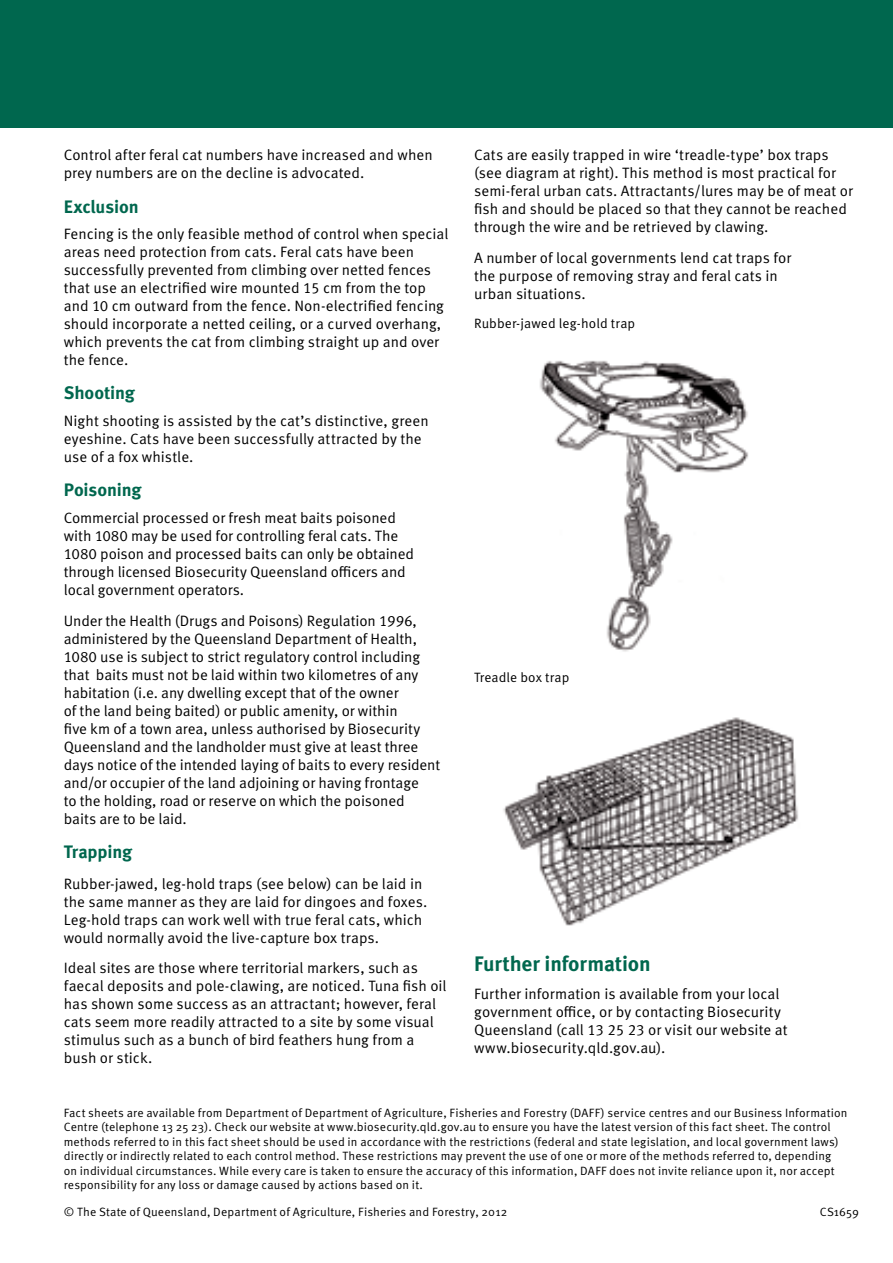
<style>
.page{position:relative;width:893px;height:1263px;background:#fff}
.page>*{position:absolute;margin:0;border:0;box-sizing:border-box;transform-origin:0 0}
.header01{font:700 21px "Meta OT";letter-spacing:-.01em;color:#00674e}
.header02{font:700 18px "Meta OT";letter-spacing:-.01em;color:#00674e}
.bodycopy{font:700 18px "Meta OT";letter-spacing:-.01em;color:#00674e}
.bodycopy-2{font:15px/18px "Meta OT";color:#000}
.t1{font:13.5px "Meta OT";letter-spacing:.005em;color:#000}
.imprint{font:12px/14.4px "Meta OT";letter-spacing:.015em;color:#000}
</style>
<div class="page">
<div style="left:0;top:0;width:893px;height:128px;background:#00674e"></div>
<img style="left:540px;top:360px;width:209px;height:292px">
<img style="left:503px;top:717px;width:295px;height:208px">
<p class="bodycopy-2" style="left:64px;top:146px;width:370px">Control after feral cat numbers have increased and when prey numbers are on the decline is advocated.</p>
<p class="header02" style="left:64px;top:195px;width:77px">Exclusion</p>
<p class="bodycopy-2" style="left:64px;top:225px;width:386px">Fencing is the only feasible method of control when special areas need protection from cats. Feral cats have been successfully prevented from climbing over netted fences that use an electrified wire mounted 15 cm from the top and 10 cm outward from the fence. Non-electrified fencing should incorporate a netted ceiling, or a curved overhang, which prevents the cat from climbing straight up and over the fence.</p>
<p class="header02" style="left:64px;top:382px;width:73px">Shooting</p>
<p class="bodycopy-2" style="left:64px;top:412px;width:366px">Night shooting is assisted by the cat’s distinctive, green eyeshine. Cats have been successfully attracted by the use of a fox whistle.</p>
<p class="header02" style="left:64px;top:479px;width:79px">Poisoning</p>
<p class="bodycopy-2" style="left:64px;top:509px;width:352px">Commercial processed or fresh meat baits poisoned with 1080 may be used for controlling feral cats. The 1080 poison and processed baits can only be obtained through licensed Biosecurity Queensland officers and local government operators.</p>
<p class="bodycopy-2" style="left:64px;top:611px;width:378px">Under the Health (Drugs and Poisons) Regulation 1996, administered by the Queensland Department of Health, 1080 use is subject to strict regulatory control including that baits must not be laid within two kilometres of any habitation (i.e. any dwelling except that of the owner<br>of the land being baited) or public amenity, or within<br>five km of a town area, unless authorised by Biosecurity Queensland and the landholder must give at least three days notice of the intended laying of baits to every resident and/or occupier of the land adjoining or having frontage<br>to the holding, road or reserve on which the poisoned baits are to be laid.</p>
<p class="bodycopy" style="left:64px;top:840px;width:70px">Trapping</p>
<p class="bodycopy-2" style="left:64px;top:875px;width:365px">Rubber-jawed, leg-hold traps (see below) can be laid in the same manner as they are laid for dingoes and foxes.<br>Leg-hold traps can work well with true feral cats, which would normally avoid the live-capture box traps.</p>
<p class="bodycopy-2" style="left:64px;top:959px;width:384px">Ideal sites are those where territorial markers, such as faecal deposits and pole-clawing, are noticed. Tuna fish oil has shown some success as an attractant; however, feral cats seem more readily attracted to a site by some visual stimulus such as a bunch of bird feathers hung from a bush or stick.</p>
<p class="bodycopy-2" style="left:474px;top:146px;width:380px">Cats are easily trapped in wire ‘treadle-type’ box traps (see diagram at right). This method is most practical for semi-feral urban cats. Attractants/lures may be of meat or fish and should be placed so that they cannot be reached through the wire and be retrieved by clawing.</p>
<p class="bodycopy-2" style="left:474px;top:249px;width:319px">A number of local governments lend cat traps for the purpose of removing stray and feral cats in urban situations.</p>
<p class="t1" style="left:474px;top:315px;width:163px">Rubber-jawed leg-hold trap</p>
<p class="t1" style="left:474px;top:669px;width:97px">Treadle box trap</p>
<p class="header01" style="left:474px;top:950px;width:178px">Further information</p>
<p class="bodycopy-2" style="left:474px;top:985px;width:315px">Further information is available from your local government office, or by contacting Biosecurity Queensland (call 13 25 23 or visit our website at www.biosecurity.qld.gov.au).</p>
<p class="imprint" style="left:64px;top:1106px;width:785px">Fact sheets are available from Department of Department of Agriculture, Fisheries and Forestry (DAFF) service centres and our Business Information Centre (telephone 13 25 23). Check our website at www.biosecurity.qld.gov.au to ensure you have the latest version of this fact sheet. The control methods referred to in this fact sheet should be used in accordance with the restrictions (federal and state legislation, and local government laws) directly or indirectly related to each control method. These restrictions may prevent the use of one or more of the methods referred to, depending on individual circumstances. While every care is taken to ensure the accuracy of this information, DAFF does not invite reliance upon it, nor accept responsibility for any loss or damage caused by actions based on it.</p>
<p class="imprint" style="left:64px;top:1205px;width:445px">© The State of Queensland, Department of Agriculture, Fisheries and Forestry, 2012</p>
<p class="imprint" style="left:820px;top:1205px;width:41px">CS1659</p>
</div>
